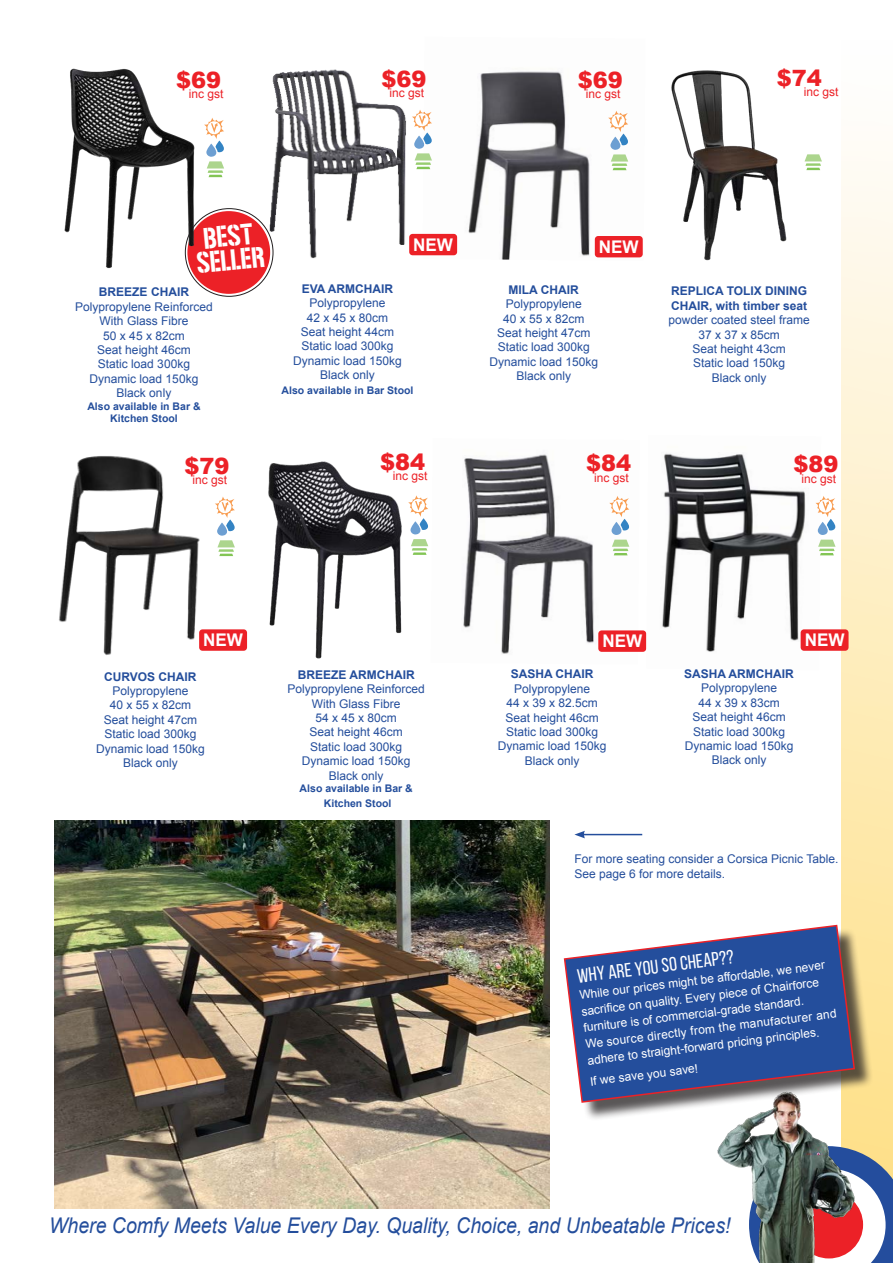
<style>
.page{position:relative;width:893px;height:1263px;background:#fff}
.page>*{position:absolute;margin:0;border:0;box-sizing:border-box;transform-origin:0 0}
.t1{font:25.65px/23.5px "Gunplay";color:#fff;text-align:center;scale:.8 1}
.t2{font:900 22.5px "Arial";color:#ec2127}
.t3{font:italic 21.6px "Arial";color:#244e9c;scale:.9 1}
.t4{font:19.5px "Bebas Neue";color:#fff}
.t5{font:700 17.4px "Arial";color:#fff}
.t6{font:12px/14.4px "Arial";color:#244e9c;text-align:center}
.t7{font:12px/16.5px "Arial";color:#fff}
.t8{font:700 12px/14.4px "Arial";color:#244e9c}
.t9{font:12px "Arial";color:#ec2127}
.t10{font:700 10.5px "Arial";color:#244e9c}
</style>
<div class="page">
<div style="left:841px;top:0;width:52px;height:1263px;background:linear-gradient(to bottom,#feffff,#fedd7d)"></div>
<img style="left:446px;top:71px;width:197px;height:189px">
<svg style="left:611px;top:154px;width:17px;height:16px"></svg>
<svg style="left:608px;top:111px;width:20px;height:21px"></svg>
<svg style="left:619px;top:134px;width:9px;height:11px"></svg>
<svg style="left:612px;top:136px;width:10px;height:13px"></svg>
<svg style="left:610px;top:137px;width:10px;height:13px"></svg>
<div style="left:595px;top:236px;width:48px;height:21px;background:#ec2127;border-radius:3px"></div>
<svg style="left:857px;top:1146px;width:36px;height:117px"></svg>
<div style="left:795px;top:1191px;width:68px;height:67px;background:#ec2127;border-radius:50%"></div>
<img style="left:268px;top:461px;width:150px;height:198px">
<svg style="left:411px;top:539px;width:17px;height:16px"></svg>
<svg style="left:408px;top:495px;width:20px;height:22px"></svg>
<svg style="left:419px;top:518px;width:9px;height:12px"></svg>
<svg style="left:412px;top:521px;width:10px;height:13px"></svg>
<svg style="left:410px;top:521px;width:10px;height:13px"></svg>
<img style="left:717px;top:1121px;width:140px;height:142px">
<svg style="left:207px;top:161px;width:17px;height:16px"></svg>
<svg style="left:204px;top:118px;width:20px;height:21px"></svg>
<svg style="left:215px;top:141px;width:9px;height:11px"></svg>
<svg style="left:208px;top:143px;width:10px;height:13px"></svg>
<svg style="left:206px;top:144px;width:10px;height:13px"></svg>
<svg style="left:185px;top:209px;width:88px;height:87px"></svg>
<div style="left:187px;top:211px;width:83px;height:83px;background:#ec2127;border-radius:50%"></div>
<img style="left:64px;top:68px;width:140px;height:210px">
<div style="left:567px;top:927px;width:306px;height:194px;background:#231f20;opacity:.75"></div>
<svg style="left:563px;top:924px;width:293px;height:180px"></svg>
<img style="left:671px;top:70px;width:116px;height:191px">
<svg style="left:804px;top:154px;width:18px;height:16px"></svg>
<img style="left:54px;top:821px;width:496px;height:388px">
<hr style="left:583px;top:834px;width:59px;height:1px;background:#244e9c">
<svg style="left:574px;top:831px;width:11px;height:7px"></svg>
<img style="left:224px;top:69px;width:222px;height:197px">
<svg style="left:415px;top:153px;width:17px;height:16px"></svg>
<svg style="left:412px;top:110px;width:20px;height:21px"></svg>
<svg style="left:423px;top:133px;width:9px;height:11px"></svg>
<svg style="left:415px;top:135px;width:10px;height:13px"></svg>
<svg style="left:414px;top:136px;width:10px;height:13px"></svg>
<div style="left:409px;top:234px;width:48px;height:21px;background:#ec2127;border-radius:3px"></div>
<img style="left:59px;top:456px;width:188px;height:199px">
<div style="left:199px;top:629px;width:48px;height:22px;background:#ec2127;border-radius:3px"></div>
<img style="left:463px;top:454px;width:167px;height:200px">
<div style="left:598px;top:630px;width:48px;height:22px;background:#ec2127;border-radius:3px"></div>
<img style="left:646px;top:453px;width:175px;height:199px">
<div style="left:801px;top:629px;width:47px;height:22px;background:#ec2127;border-radius:3px"></div>
<svg style="left:612px;top:540px;width:17px;height:15px"></svg>
<svg style="left:609px;top:496px;width:20px;height:21px"></svg>
<svg style="left:620px;top:519px;width:9px;height:11px"></svg>
<svg style="left:613px;top:521px;width:10px;height:14px"></svg>
<svg style="left:611px;top:522px;width:10px;height:13px"></svg>
<svg style="left:818px;top:540px;width:18px;height:15px"></svg>
<svg style="left:815px;top:496px;width:21px;height:21px"></svg>
<svg style="left:826px;top:519px;width:9px;height:11px"></svg>
<svg style="left:818px;top:522px;width:10px;height:13px"></svg>
<p class="t2" style="left:176px;top:64px;width:47px">$69</p>
<p class="t9" style="left:189px;top:86px;width:36px">inc gst</p>
<p class="t2" style="left:382px;top:62px;width:47px">$69</p>
<p class="t9" style="left:389px;top:85px;width:36px">inc gst</p>
<p class="t2" style="left:578px;top:63px;width:47px">$69</p>
<p class="t9" style="left:586px;top:86px;width:36px">inc gst</p>
<p class="t2" style="left:777px;top:61px;width:47px">$74</p>
<p class="t9" style="left:804px;top:84px;width:36px">inc gst</p>
<p class="t1" style="left:193px;top:228px;width:87px;rotate:-5deg">BEST<br>SELLER</p>
<p class="t5" style="left:413px;top:233px;width:41px">NEW</p>
<p class="t5" style="left:599px;top:235px;width:41px">NEW</p>
<p class="t8" style="left:99px;top:285px;width:92px">BREEZE CHAIR</p>
<p class="t6" style="left:75px;top:299px;width:139px">Polypropylene Reinforced</p>
<p class="t6" style="left:100px;top:314px;width:90px">With Glass Fibre</p>
<p class="t6" style="left:103px;top:328px;width:83px">50 x 45 x 82cm</p>
<p class="t6" style="left:97px;top:343px;width:95px">Seat height 46cm</p>
<p class="t6" style="left:90px;top:357px;width:110px">Static load 300kg<br>Dynamic load 150kg</p>
<p class="t6" style="left:117px;top:386px;width:56px">Black only</p>
<p class="t10" style="left:87px;top:399px;width:115px">Also available in Bar &amp;</p>
<p class="t10" style="left:110px;top:412px;width:69px">Kitchen Stool</p>
<p class="t8" style="left:302px;top:282px;width:93px">EVA ARMCHAIR</p>
<p class="t6" style="left:309px;top:296px;width:78px">Polypropylene</p>
<p class="t6" style="left:307px;top:310px;width:83px">42 x 45 x 80cm</p>
<p class="t6" style="left:301px;top:325px;width:95px">Seat height 44cm</p>
<p class="t6" style="left:293px;top:339px;width:110px">Static load 300kg<br>Dynamic load 150kg</p>
<p class="t6" style="left:320px;top:368px;width:56px">Black only</p>
<p class="t10" style="left:282px;top:383px;width:133px">Also available in Bar Stool</p>
<p class="t8" style="left:509px;top:283px;width:72px">MILA CHAIR</p>
<p class="t6" style="left:506px;top:297px;width:78px">Polypropylene</p>
<p class="t6" style="left:503px;top:311px;width:83px">40 x 55 x 82cm</p>
<p class="t6" style="left:497px;top:326px;width:95px">Seat height 47cm</p>
<p class="t6" style="left:489px;top:340px;width:110px">Static load 300kg<br>Dynamic load 150kg</p>
<p class="t6" style="left:516px;top:369px;width:56px">Black only</p>
<p class="t8" style="left:671px;top:284px;width:138px">REPLICA TOLIX DINING<br>CHAIR, with timber seat</p>
<p class="t6" style="left:669px;top:313px;width:143px">powder coated steel frame</p>
<p class="t6" style="left:699px;top:327px;width:83px">37 x 37 x 85cm</p>
<p class="t6" style="left:693px;top:342px;width:95px">Seat height 43cm</p>
<p class="t6" style="left:693px;top:356px;width:94px">Static load 150kg</p>
<p class="t6" style="left:712px;top:370px;width:56px">Black only</p>
<p class="t2" style="left:184px;top:449px;width:47px">$79</p>
<p class="t9" style="left:192px;top:472px;width:36px">inc gst</p>
<p class="t2" style="left:380px;top:446px;width:47px">$84</p>
<p class="t9" style="left:393px;top:468px;width:36px">inc gst</p>
<p class="t2" style="left:586px;top:447px;width:47px">$84</p>
<p class="t9" style="left:594px;top:469px;width:36px">inc gst</p>
<p class="t2" style="left:793px;top:448px;width:47px">$89</p>
<p class="t9" style="left:801px;top:470px;width:36px">inc gst</p>
<p class="t5" style="left:203px;top:629px;width:41px">NEW</p>
<p class="t8" style="left:104px;top:670px;width:94px">CURVOS CHAIR</p>
<p class="t6" style="left:112px;top:684px;width:78px">Polypropylene</p>
<p class="t6" style="left:110px;top:698px;width:83px">40 x 55 x 82cm</p>
<p class="t6" style="left:104px;top:713px;width:95px">Seat height 47cm</p>
<p class="t6" style="left:96px;top:727px;width:110px">Static load 300kg<br>Dynamic load 150kg</p>
<p class="t6" style="left:123px;top:756px;width:56px">Black only</p>
<p class="t8" style="left:298px;top:668px;width:118px">BREEZE ARMCHAIR</p>
<p class="t6" style="left:288px;top:682px;width:139px">Polypropylene Reinforced</p>
<p class="t6" style="left:312px;top:696px;width:90px">With Glass Fibre</p>
<p class="t6" style="left:316px;top:711px;width:83px">54 x 45 x 80cm</p>
<p class="t6" style="left:310px;top:725px;width:95px">Seat height 46cm</p>
<p class="t6" style="left:302px;top:740px;width:110px">Static load 300kg<br>Dynamic load 150kg</p>
<p class="t6" style="left:329px;top:768px;width:56px">Black only</p>
<p class="t10" style="left:300px;top:782px;width:115px">Also available in Bar &amp;</p>
<p class="t10" style="left:324px;top:796px;width:69px">Kitchen Stool</p>
<p class="t5" style="left:602px;top:630px;width:41px">NEW</p>
<p class="t8" style="left:511px;top:667px;width:84px">SASHA CHAIR</p>
<p class="t6" style="left:514px;top:681px;width:78px">Polypropylene</p>
<p class="t6" style="left:506px;top:696px;width:93px">44 x 39 x 82.5cm</p>
<p class="t6" style="left:505px;top:710px;width:95px">Seat height 46cm</p>
<p class="t6" style="left:498px;top:725px;width:110px">Static load 300kg<br>Dynamic load 150kg</p>
<p class="t6" style="left:525px;top:753px;width:56px">Black only</p>
<p class="t8" style="left:684px;top:667px;width:111px">SASHA ARMCHAIR</p>
<p class="t6" style="left:701px;top:681px;width:78px">Polypropylene</p>
<p class="t6" style="left:698px;top:696px;width:83px">44 x 39 x 83cm</p>
<p class="t6" style="left:692px;top:710px;width:95px">Seat height 46cm</p>
<p class="t6" style="left:685px;top:724px;width:110px">Static load 300kg<br>Dynamic load 150kg</p>
<p class="t6" style="left:712px;top:753px;width:56px">Black only</p>
<p class="t5" style="left:805px;top:629px;width:41px">NEW</p>
<p class="t6" style="left:574px;top:851px;width:265px">For more seating consider a Corsica Picnic Table.</p>
<p class="t6" style="left:574px;top:866px;width:152px">See page 6 for more details.</p>
<p class="t4" style="left:576px;top:965px;width:159px;rotate:-7deg">WHY ARE YOU SO CHEAP??</p>
<p class="t7" style="left:579px;top:987px;width:254px;rotate:-7deg">While our prices might be affordable, we never sacrifi ce on quality. Every piece of Chairforce furniture is of commercial-grade standard.<br>We source directly from the manufacturer and adhere to straight-forward pricing principles.</p>
<p class="t7" style="left:589px;top:1073px;width:110px;rotate:-7deg">If we save you save!</p>
<p class="t3" style="left:49px;top:1212px;width:759px">Where Comfy Meets Value Every Day. Quality, Choice, and Unbeatable Prices!</p>
</div>
